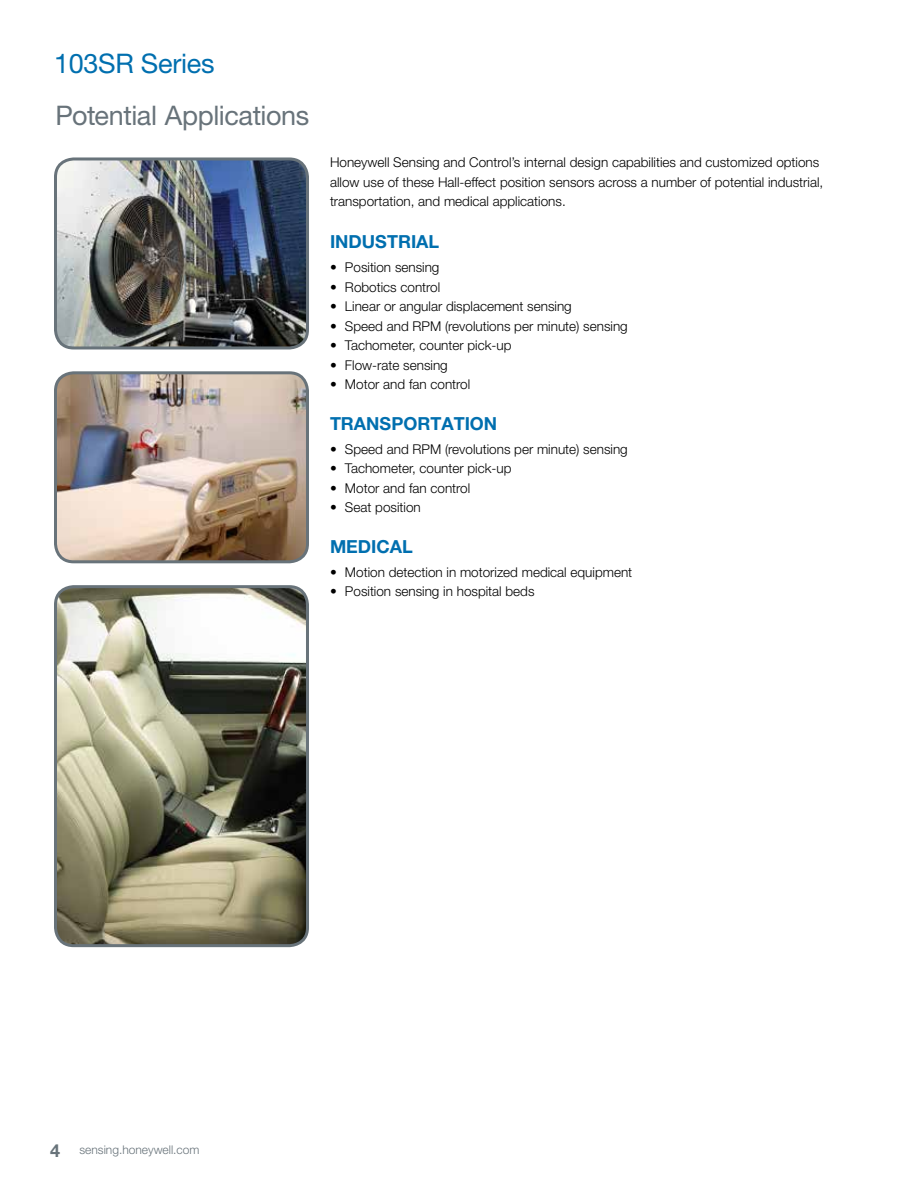
<style>
.page{position:relative;width:918px;height:1188px;background:#fff}
.page>*{position:absolute;margin:0;border:0;box-sizing:border-box;transform-origin:0 0}
.t1{font:27px "Helvetica Neue LT Std";letter-spacing:-.015em;color:#68737a}
.t2{font:27px "Helvetica Neue LT Std";letter-spacing:-.01em;color:#006faf}
.t3{font:700 18px "Helvetica Neue LT Std";color:#006faf}
.t4{font:300 13.5px/19.5px "Helvetica Neue LT Std";color:#000}
.t5{font:300 12px "Helvetica Neue LT Std";color:#68737a}
.s1{font-weight:700;font-size:18px}
</style>
<div class="page">
<img style="left:56px;top:161px;width:252px;height:187px">
<div style="left:54px;top:157px;width:255px;height:192px;border:3px solid #68737a;border-radius:18px"></div>
<img style="left:58px;top:375px;width:250px;height:187px">
<div style="left:54px;top:371px;width:255px;height:192px;border:3px solid #68737a;border-radius:18px"></div>
<img style="left:58px;top:589px;width:250px;height:357px">
<div style="left:54px;top:585px;width:255px;height:362px;border:3px solid #68737a;border-radius:18px"></div>
<h1 class="t2" style="left:54px;top:48px;width:162px">103SR Series</h1>
<h1 class="t1" style="left:56px;top:99px;width:255px">Potential Applications</h1>
<p class="t4" style="left:330px;top:152px;width:495px">Honeywell Sensing and Control’s internal design capabilities and customized options allow use of these Hall-effect position sensors across a number of potential industrial, transportation, and medical applications.</p>
<h2 class="t3" style="left:330px;top:231px;width:111px">INDUSTRIAL</h2>
<p class="t4" style="left:330px;top:257px;width:111px">• Position sensing</p>
<p class="t4" style="left:330px;top:277px;width:112px">• Robotics control</p>
<p class="t4" style="left:330px;top:296px;width:243px">• Linear or angular displacement sensing</p>
<p class="t4" style="left:330px;top:316px;width:299px">• Speed and RPM (revolutions per minute) sensing</p>
<p class="t4" style="left:330px;top:335px;width:183px">• Tachometer, counter pick-up</p>
<p class="t4" style="left:330px;top:355px;width:119px">• Flow-rate sensing</p>
<p class="t4" style="left:330px;top:374px;width:142px">• Motor and fan control</p>
<h2 class="t3" style="left:330px;top:412px;width:169px">TRANSPORTATION</h2>
<p class="t4" style="left:330px;top:439px;width:299px">• Speed and RPM (revolutions per minute) sensing</p>
<p class="t4" style="left:330px;top:458px;width:183px">• Tachometer, counter pick-up</p>
<p class="t4" style="left:330px;top:478px;width:142px">• Motor and fan control</p>
<p class="t4" style="left:330px;top:497px;width:92px">• Seat position</p>
<h2 class="t3" style="left:330px;top:535px;width:84px">MEDICAL</h2>
<p class="t4" style="left:330px;top:562px;width:304px">• Motion detection in motorized medical equipment</p>
<p class="t4" style="left:330px;top:581px;width:206px">• Position sensing in hospital beds</p>
<p class="t5" style="left:50px;top:1143px;width:151px"><span class="s1">4</span> sensing.honeywell.com</p>
</div>
